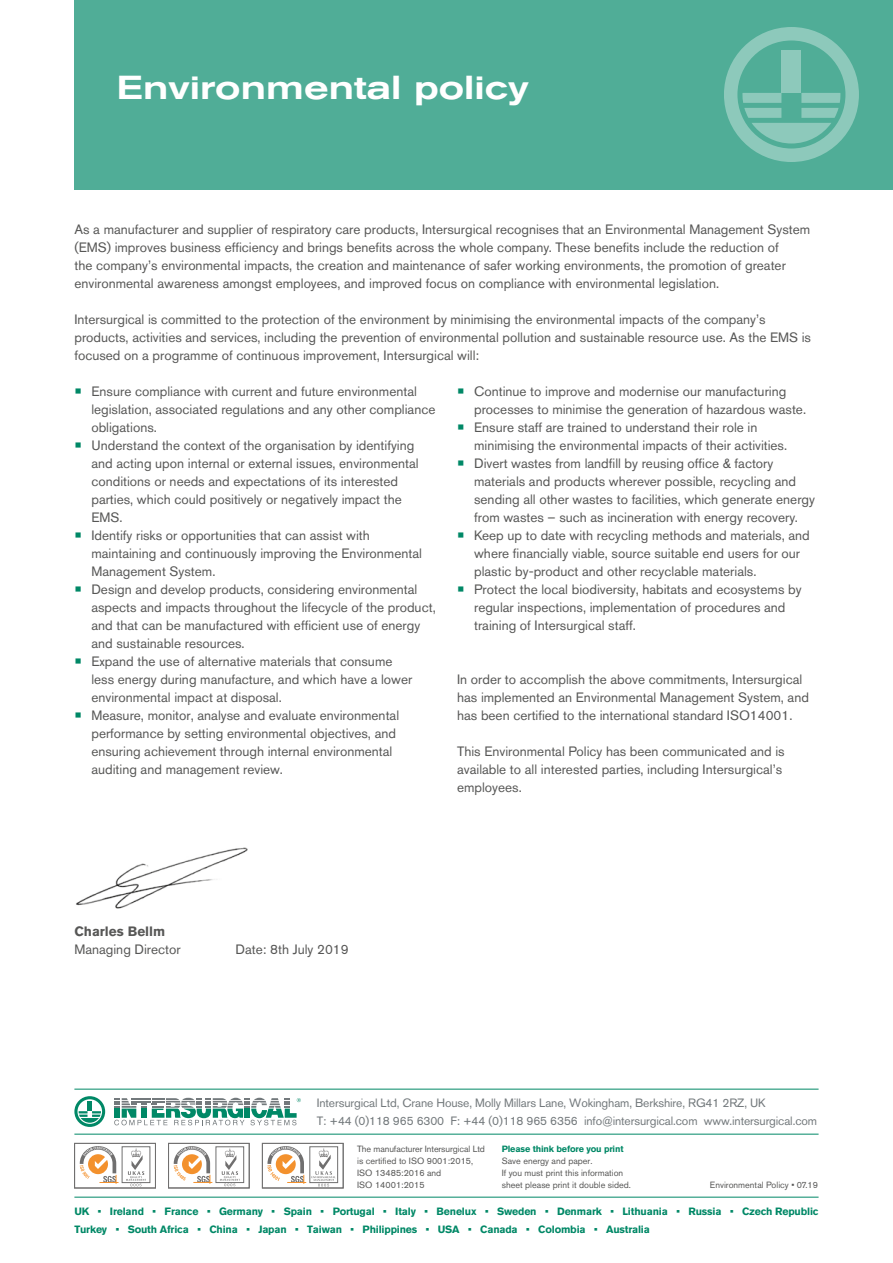
<style>
.page{position:relative;width:893px;height:1263px;background:#fff}
.page>*{position:absolute;margin:0;border:0;box-sizing:border-box;transform-origin:0 0}
.t1{font:500 expanded 33px "Akzidenz Grotesk BQ";color:#fff}
.t2{font:13.5px/18px "Akzidenz Grotesk BQ";color:#575756}
.t3{font:700 13.5px "Akzidenz Grotesk BQ";color:#575756}
.t4{font:12px/18px "Akzidenz Grotesk Pro";letter-spacing:-.01em;color:#73797c}
.t5{font:700 10.5px/18px "Akzidenz Grotesk Pro";letter-spacing:-.015em;color:#086}
.t6{font:9px/12px "Akzidenz Grotesk Pro";color:#575756}
.t7{font:700 9px "Akzidenz Grotesk Pro";letter-spacing:-.015em;color:#086}
.s1{font-size:22.5px;color:#086}
</style>
<div class="page">
<div style="left:74px;top:0;width:819px;height:189px;background:#50ad97"></div>
<svg style="left:724px;top:27px;width:135px;height:135px"></svg>
<svg style="left:74px;top:1096px;width:31px;height:31px"></svg>
<svg style="left:114px;top:1098px;width:187px;height:27px"></svg>
<hr style="left:74px;top:1197px;width:745px;height:1px;background:#086">
<hr style="left:74px;top:1134px;width:745px;height:1px;background:#086">
<hr style="left:74px;top:1089px;width:745px;height:1px;background:#086">
<svg style="left:267px;top:1146px;width:72px;height:40px"></svg>
<div style="left:262px;top:1143px;width:81px;height:45px;border:1px solid #706f6f"></div>
<svg style="left:79px;top:1146px;width:72px;height:40px"></svg>
<div style="left:74px;top:1143px;width:82px;height:45px;border:1px solid #706f6f"></div>
<svg style="left:173px;top:1146px;width:72px;height:40px"></svg>
<div style="left:168px;top:1143px;width:81px;height:45px;border:1px solid #706f6f"></div>
<img style="left:76px;top:847px;width:172px;height:62px">
<h1 class="t1" style="left:117px;top:68px;width:413px">Environmental policy</h1>
<p class="t2" style="left:74px;top:220px;width:737px">As a manufacturer and supplier of respiratory care products, Intersurgical recognises that an Environmental Management System (EMS) improves business efficiency and brings benefits across the whole company. These benefits include the reduction of<br>the company’s environmental impacts, the creation and maintenance of safer working environments, the promotion of greater environmental awareness amongst employees, and improved focus on compliance with environmental legislation.</p>
<p class="t2" style="left:74px;top:310px;width:738px">Intersurgical is committed to the protection of the environment by minimising the environmental impacts of the company’s products, activities and services, including the prevention of environmental pollution and sustainable resource use. As the EMS is focused on a programme of continuous improvement, Intersurgical will:</p>
<p class="t2" style="left:91px;top:382px;width:345px;text-indent:-17px"><span class="s1">•</span> Ensure compliance with current and future environmental legislation, associated regulations and any other compliance obligations.</p>
<p class="t2" style="left:91px;top:436px;width:329px;text-indent:-17px"><span class="s1">•</span> Understand the context of the organisation by identifying and acting upon internal or external issues, environmental conditions or needs and expectations of its interested parties, which could positively or negatively impact the EMS.</p>
<p class="t2" style="left:91px;top:526px;width:332px;text-indent:-17px"><span class="s1">•</span> Identify risks or opportunities that can assist with maintaining and continuously improving the Environmental<br>Management System.</p>
<p class="t2" style="left:91px;top:580px;width:346px;text-indent:-17px"><span class="s1">•</span> Design and develop products, considering environmental aspects and impacts throughout the lifecycle of the product, and that can be manufactured with efficient use of energy and sustainable resources.</p>
<p class="t2" style="left:91px;top:652px;width:322px;text-indent:-17px"><span class="s1">•</span> Expand the use of alternative materials that consume less energy during manufacture, and which have a lower environmental impact at disposal.</p>
<p class="t2" style="left:91px;top:706px;width:309px;text-indent:-17px"><span class="s1">•</span> Measure, monitor, analyse and evaluate environmental performance by setting environmental objectives, and ensuring achievement through internal environmental auditing and management review.</p>
<p class="t2" style="left:474px;top:382px;width:333px;text-indent:-17px"><span class="s1">•</span> Continue to improve and modernise our manufacturing processes to minimise the generation of hazardous waste.</p>
<p class="t2" style="left:474px;top:418px;width:315px;text-indent:-17px"><span class="s1">•</span> Ensure staff are trained to understand their role in minimising the environmental impacts of their activities.</p>
<p class="t2" style="left:474px;top:454px;width:342px;text-indent:-17px"><span class="s1">•</span> Divert wastes from landfill by reusing office &amp; factory materials and products wherever possible, recycling and sending all other wastes to facilities, which generate energy from wastes – such as incineration with energy recovery.</p>
<p class="t2" style="left:474px;top:526px;width:337px;text-indent:-17px"><span class="s1">•</span> Keep up to date with recycling methods and materials, and where financially viable, source suitable end users for our plastic by-product and other recyclable materials.</p>
<p class="t2" style="left:474px;top:580px;width:329px;text-indent:-17px"><span class="s1">•</span> Protect the local biodiversity, habitats and ecosystems by regular inspections, implementation of procedures and training of Intersurgical staff.</p>
<p class="t2" style="left:457px;top:670px;width:353px">In order to accomplish the above commitments, Intersurgical has implemented an Environmental Management System, and has been certified to the international standard ISO14001.</p>
<p class="t2" style="left:457px;top:742px;width:329px">This Environmental Policy has been communicated and is available to all interested parties, including Intersurgical’s employees.</p>
<p class="t3" style="left:74px;top:923px;width:92px">Charles Bellm</p>
<p class="t2" style="left:74px;top:940px;width:108px">Managing Director</p>
<p class="t2" style="left:236px;top:940px;width:115px">Date: 8th July 2019</p>
<p class="t4" style="left:317px;top:1094px;width:502px">Intersurgical Ltd, Crane House, Molly Millars Lane, Wokingham, Berkshire, RG41 2RZ, UK<br>T: +44 (0)118 965 6300 F: +44 (0)118 965 6356 info@intersurgical.com www.intersurgical.com</p>
<p class="t6" style="left:357px;top:1143px;width:129px">The manufacturer Intersurgical Ltd is certified to ISO 9001:2015,<br>ISO 13485:2016 and<br>ISO 14001:2015</p>
<p class="t7" style="left:502px;top:1143px;width:123px">Please think before you print</p>
<p class="t6" style="left:502px;top:1154px;width:131px">Save energy and paper.<br>If you must print this information sheet please print it double sided.</p>
<p class="t6" style="left:710px;top:1179px;width:110px">Environmental Policy • 07.19</p>
<p class="t5" style="left:74px;top:1202px;width:746px">UK • Ireland • France • Germany • Spain • Portugal • Italy • Benelux • Sweden • Denmark • Lithuania • Russia • Czech Republic<br>Turkey • South Africa • China • Japan • Taiwan • Philippines • USA • Canada • Colombia • Australia</p>
</div>
